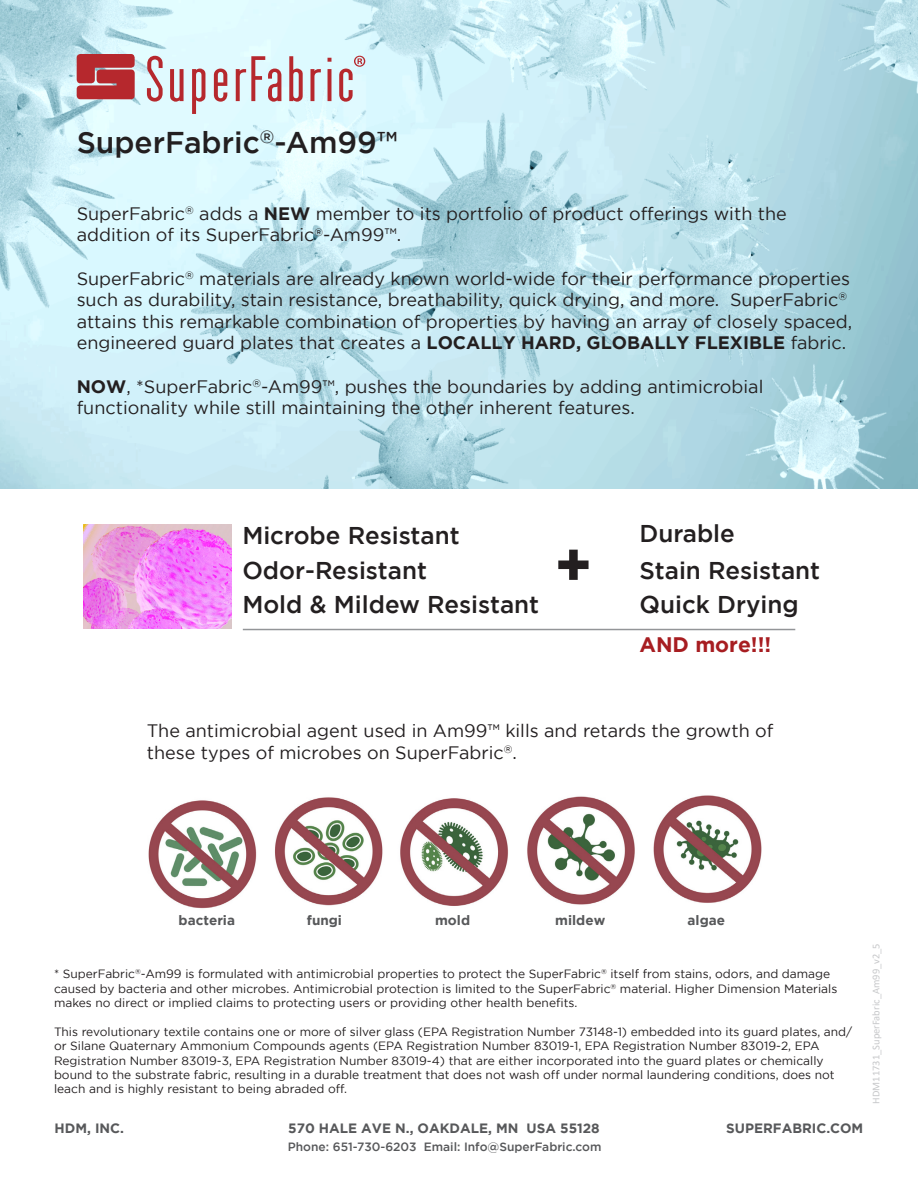
<style>
.page{position:relative;width:918px;height:1188px;background:#fff}
.page>*{position:absolute;margin:0;border:0;box-sizing:border-box;transform-origin:0 0}
.t1{font:800 54px "Gill Sans";color:#231f20}
.t2{font:500 30px "Gotham";color:#231f20}
.t3{font:500 24.3px "Gotham";color:#231f20}
.t4{font:700 21px "Gotham";color:#a71d21}
.t5{font:18px/21.6px "Gotham";color:#231f20}
.t6{font:700 13.5px "Gotham";color:#57585a}
.t7{font:12px/14.4px "Gotham";color:#231f20}
.t8{font:500 12px "Gotham";color:#57585a}
.t9{font:10.5px "Calibri";color:#c7c8ca}
.s1{font-weight:700}
</style>
<div class="page">
<img style="left:0;top:0;width:918px;height:488px">
<svg style="left:77px;top:54px;width:58px;height:45px;background:#b8383d"></svg>
<svg style="left:147px;top:56px;width:16px;height:46px"></svg>
<svg style="left:170px;top:69px;width:14px;height:33px"></svg>
<svg style="left:192px;top:69px;width:13px;height:45px"></svg>
<svg style="left:214px;top:69px;width:13px;height:33px"></svg>
<svg style="left:236px;top:56px;width:45px;height:46px;background:#d2b9be"></svg>
<svg style="left:289px;top:56px;width:14px;height:46px"></svg>
<svg style="left:310px;top:69px;width:11px;height:32px"></svg>
<hr style="left:328px;top:69px;width:3px;height:32px;background:#b6282d">
<svg style="left:328px;top:58px;width:3px;height:4px"></svg>
<svg style="left:339px;top:56px;width:26px;height:46px"></svg>
<img style="left:84px;top:524px;width:147px;height:104px">
<hr style="left:243px;top:629px;width:552px;height:1px;background:#939598">
<img style="left:148px;top:800px;width:109px;height:109px">
<img style="left:275px;top:797px;width:108px;height:109px">
<img style="left:527px;top:796px;width:108px;height:109px">
<img style="left:653px;top:795px;width:109px;height:108px">
<img style="left:400px;top:798px;width:108px;height:108px">
<p class="t2" style="left:77px;top:125px;width:322px">SuperFabric<sup>®</sup>-Am99™</p>
<p class="t5" style="left:77px;top:202px;width:712px">SuperFabric<sup>®</sup> adds a <span class="s1">NEW</span> member to its portfolio of product offerings with the addition of its SuperFabric<sup>®</sup>-Am99™.</p>
<p class="t5" style="left:77px;top:267px;width:777px">SuperFabric<sup>®</sup> materials are already known world-wide for their performance properties such as durability, stain resistance, breathability, quick drying, and more. SuperFabric<sup>® </sup>attains this remarkable combination of properties by having an array of closely spaced, engineered guard plates that creates a <span class="s1">LOCALLY HARD, GLOBALLY FLEXIBLE</span> fabric.</p>
<p class="t5" style="left:77px;top:375px;width:688px"><span class="s1">NOW</span>, *SuperFabric<sup>®</sup>-Am99™, pushes the boundaries by adding antimicrobial functionality while still maintaining the other inherent features.</p>
<p class="t3" style="left:242px;top:522px;width:219px">Microbe Resistant</p>
<p class="t3" style="left:242px;top:556px;width:186px">Odor-Resistant</p>
<p class="t3" style="left:242px;top:591px;width:298px">Mold &amp; Mildew Resistant</p>
<p class="t1" style="left:555px;top:529px;width:38px">+</p>
<p class="t3" style="left:639px;top:520px;width:97px">Durable</p>
<p class="t3" style="left:639px;top:556px;width:182px">Stain Resistant</p>
<p class="t3" style="left:639px;top:591px;width:161px">Quick Drying</p>
<p class="t4" style="left:639px;top:633px;width:133px">AND more!!!</p>
<p class="t5" style="left:147px;top:720px;width:628px">The antimicrobial agent used in Am99™ kills and retards the growth of these types of microbes on SuperFabric<sup>®</sup>.</p>
<p class="t6" style="left:179px;top:913px;width:58px">bacteria</p>
<p class="t6" style="left:307px;top:913px;width:37px">fungi</p>
<p class="t6" style="left:435px;top:913px;width:36px">mold</p>
<p class="t6" style="left:555px;top:913px;width:51px">mildew</p>
<p class="t6" style="left:688px;top:913px;width:39px">algae</p>
<p class="t7" style="left:54px;top:967px;width:785px">* SuperFabric<sup>®</sup>-Am99 is formulated with antimicrobial properties to protect the SuperFabric<sup>®</sup> itself from stains, odors, and damage caused by bacteria and other microbes. Antimicrobial protection is limited to the SuperFabric<sup>®</sup> material. Higher Dimension Materials makes no direct or implied claims to protecting users or providing other health benefits.</p>
<p class="t7" style="left:54px;top:1024px;width:800px">This revolutionary textile contains one or more of silver glass (EPA Registration Number 73148-1) embedded into its guard plates, and/ or Silane Quaternary Ammonium Compounds agents (EPA Registration Number 83019-1, EPA Registration Number 83019-2, EPA Registration Number 83019-3, EPA Registration Number 83019-4) that are either incorporated into the guard plates or chemically bound to the substrate fabric, resulting in a durable treatment that does not wash off under normal laundering conditions, does not leach and is highly resistant to being abraded off.</p>
<p class="t6" style="left:55px;top:1120px;width:71px">HDM, INC.</p>
<p class="t6" style="left:288px;top:1120px;width:313px">570 HALE AVE N., OAKDALE, MN USA 55128</p>
<p class="t6" style="left:726px;top:1120px;width:139px">SUPERFABRIC.COM</p>
<p class="t8" style="left:288px;top:1140px;width:315px">Phone: 651-730-6203 Email: Info@SuperFabric.com</p>
<p class="t9" style="left:869px;top:1104px;width:162px;rotate:-90deg">HDM11731_SuperFabric_Am99_v2_5</p>
</div>
